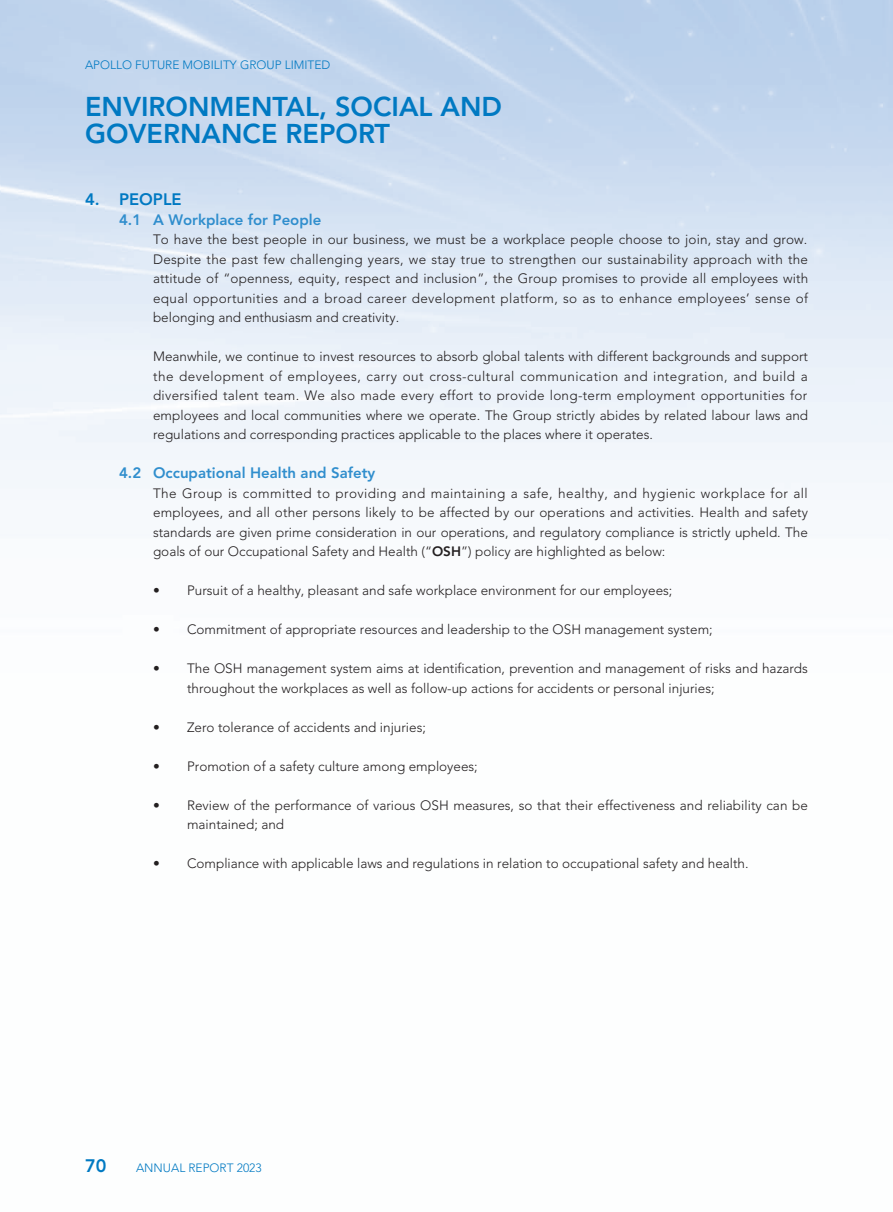
<style>
.page{position:relative;width:893px;height:1212px;background:#fff}
.page>*{position:absolute;margin:0;border:0;box-sizing:border-box;transform-origin:0 0}
.t1{font:800 27px/27px "Avenir LT Std";color:#0079c2}
.t2{font:800 18px "Avenir LT Std";color:#0079c2}
._01_H1{font:800 16.5px "Avenir LT Std";color:#0079c2}
._02_H2{font:800 15px "Avenir LT Std";color:#308ecd}
._00_txt{font:300 13.5px/19.5px "Avenir LT Std";color:#231f20;text-align:justify}
.t3{font:300 12px "Avenir LT Std";color:#0079c2}
.s1{font-weight:800}
</style>
<div class="page">
<p class="t3" style="left:85px;top:58px;width:247px">APOLLO FUTURE MOBILITY GROUP LIMITED</p>
<h1 class="t1" style="left:85px;top:93px;width:418px">ENVIRONMENTAL, SOCIAL AND<br>GOVERNANCE REPORT</h1>
<p class="_01_H1" style="left:85px;top:190px;width:98px">4. PEOPLE</p>
<p class="_02_H2" style="left:119px;top:210px;width:204px">4.1 A Workplace for People</p>
<p class="_00_txt" style="left:153px;top:230px;width:657px">To have the best people in our business, we must be a workplace people choose to join, stay and grow.<br>Despite the past few challenging years, we stay true to strengthen our sustainability approach with the attitude of “openness, equity, respect and inclusion”, the Group promises to provide all employees with equal opportunities and a broad career development platform, so as to enhance employees’ sense of belonging and enthusiasm and creativity.</p>
<p class="_00_txt" style="left:153px;top:347px;width:657px">Meanwhile, we continue to invest resources to absorb global talents with different backgrounds and support the development of employees, carry out cross-cultural communication and integration, and build a diversified talent team. We also made every effort to provide long-term employment opportunities for employees and local communities where we operate. The Group strictly abides by related labour laws and regulations and corresponding practices applicable to the places where it operates.</p>
<p class="_02_H2" style="left:119px;top:464px;width:258px">4.2 Occupational Health and Safety</p>
<p class="_00_txt" style="left:153px;top:483px;width:657px">The Group is committed to providing and maintaining a safe, healthy, and hygienic workplace for all employees, and all other persons likely to be affected by our operations and activities. Health and safety standards are given prime consideration in our operations, and regulatory compliance is strictly upheld. The goals of our Occupational Safety and Health (“<span class="s1">OSH</span>”) policy are highlighted as below:</p>
<p class="_00_txt" style="left:153px;top:581px;width:521px">• Pursuit of a healthy, pleasant and safe workplace environment for our employees;</p>
<p class="_00_txt" style="left:153px;top:620px;width:561px">• Commitment of appropriate resources and leadership to the OSH management system;</p>
<p class="_00_txt" style="left:187px;top:659px;width:622px;text-indent:-34px">• The OSH management system aims at identification, prevention and management of risks and hazards throughout the workplaces as well as follow-up actions for accidents or personal injuries;</p>
<p class="_00_txt" style="left:153px;top:717px;width:274px">• Zero tolerance of accidents and injuries;</p>
<p class="_00_txt" style="left:153px;top:756px;width:326px">• Promotion of a safety culture among employees;</p>
<p class="_00_txt" style="left:187px;top:795px;width:622px;text-indent:-34px">• Review of the performance of various OSH measures, so that their effectiveness and reliability can be maintained; and</p>
<p class="_00_txt" style="left:153px;top:854px;width:597px">• Compliance with applicable laws and regulations in relation to occupational safety and health.</p>
<h2 class="t2" style="left:85px;top:1155px;width:23px">70</h2>
<p class="t3" style="left:136px;top:1160px;width:127px">ANNUAL REPORT 2023</p>
</div>
